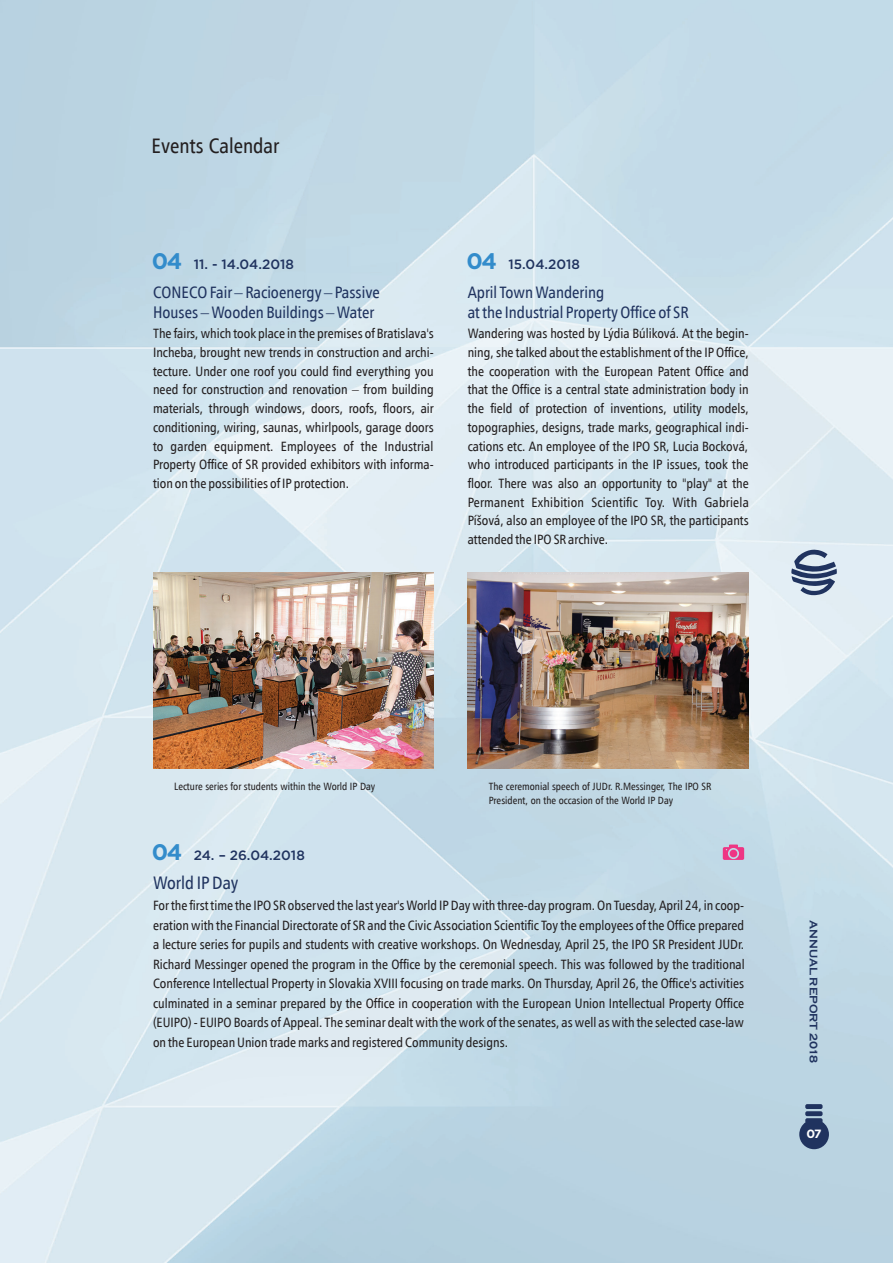
<style>
.page{position:relative;width:893px;height:1263px;background:#fff}
.page>*{position:absolute;margin:0;border:0;box-sizing:border-box;transform-origin:0 0}
.t1{font:21px "Humanist 777 AT Roman Condensed B";color:#231f20}
.t2{font:18px "Humanist 777 AT Roman Condensed B";color:#20335f}
.t3{font:16.5px/19.8px "Humanist 777 AT Roman Condensed B";color:#20335f}
.t4{font:13.5px/18.8px "Humanist 777 AT Roman Condensed B";color:#231f20;text-align:justify}
.t5{font:500 13.5px "Gotham";color:#20335f}
.t6{font:700 12px "Gotham";color:#fff}
.t7{font:700 11.25px "Copperplate Gothic";color:#20335f}
.t8{font:10.5px/13.5px "Humanist 777 AT Roman Condensed B";color:#231f20}
.s1{font-weight:700;font-size:22.5px;color:#338ccb}
</style>
<div class="page">
<img style="left:0;top:0;width:893px;height:1263px">
<svg style="left:799px;top:1104px;width:30px;height:45px"></svg>
<svg style="left:791px;top:549px;width:46px;height:46px;background:#8a99b1"></svg>
<svg style="left:723px;top:844px;width:21px;height:16px"></svg>
<img style="left:153px;top:572px;width:281px;height:196px">
<img style="left:468px;top:572px;width:281px;height:196px">
<h1 class="t1" style="left:151px;top:137px;width:129px">Events Calendar</h1>
<p class="t5" style="left:152px;top:258px;width:144px"><span class="s1">04</span> 11. - 14.04.2018</p>
<p class="t5" style="left:467px;top:258px;width:115px"><span class="s1">04</span> 15.04.2018</p>
<p class="t3" style="left:153px;top:284px;width:228px">CONECO Fair – Racioenergy – Passive<br>Houses – Wooden Buildings – Water</p>
<p class="t4" style="left:153px;top:325px;width:282px">The fairs, which took place in the premises of Bratislava's Incheba, brought new trends in construction and archi&shy;tecture. Under one roof you could find everything you need for construction and renovation – from building materials, through windows, doors, roofs, floors, air conditioning, wiring, saunas, whirlpools, garage doors to garden equipment. Employees of the Industrial Property Office of SR provided exhibitors with informa&shy;tion on the possibilities of IP protection.</p>
<p class="t3" style="left:468px;top:284px;width:222px">April Town Wandering<br>at the Industrial Property Office of SR</p>
<p class="t4" style="left:468px;top:325px;width:283px">Wandering was hosted by Lýdia Búliková. At the begin&shy;ning, she talked about the establishment of the IP Office, the cooperation with the European Patent Office and that the Office is a central state administration body in the field of protection of inventions, utility models, topographies, designs, trade marks, geographical indi&shy;cations etc. An employee of the IPO SR, Lucia Bocková, who introduced participants in the IP issues, took the floor. There was also an opportunity to "play" at the Permanent Exhibition Scientific Toy. With Gabriela Píšová, also an employee of the IPO SR, the participants attended the IPO SR archive.</p>
<p class="t8" style="left:174px;top:780px;width:203px">Lecture series for students within the World IP Day</p>
<p class="t8" style="left:489px;top:780px;width:224px">The ceremonial speech of JUDr. R.Messinger, The IPO SR<br>President, on the occasion of the World IP Day</p>
<p class="t5" style="left:152px;top:849px;width:154px"><span class="s1">04</span> 24. – 26.04.2018</p>
<h2 class="t2" style="left:153px;top:876px;width:87px">World IP Day</h2>
<p class="t4" style="left:153px;top:897px;width:593px;line-height:19.5px">For the first time the IPO SR observed the last year's World IP Day with three-day program. On Tuesday, April 24, in coop&shy;eration with the Financial Directorate of SR and the Civic Association Scientific Toy the employees of the Office prepared a lecture series for pupils and students with creative workshops. On Wednesday, April 25, the IPO SR President JUDr.<br>Richard Messinger opened the program in the Office by the ceremonial speech. This was followed by the traditional Conference Intellectual Property in Slovakia XVIII focusing on trade marks. On Thursday, April 26, the Office's activities culminated in a seminar prepared by the Office in cooperation with the European Union Intellectual Property Office (EUIPO) - EUIPO Boards of Appeal. The seminar dealt with the work of the senates, as well as with the selected case-law on the European Union trade marks and registered Community designs.</p>
<p class="t7" style="left:820px;top:920px;width:144px;rotate:90deg">ANNUAL REPORT 2018</p>
<p class="t6" style="left:807px;top:1129px;width:17px">07</p>
</div>
